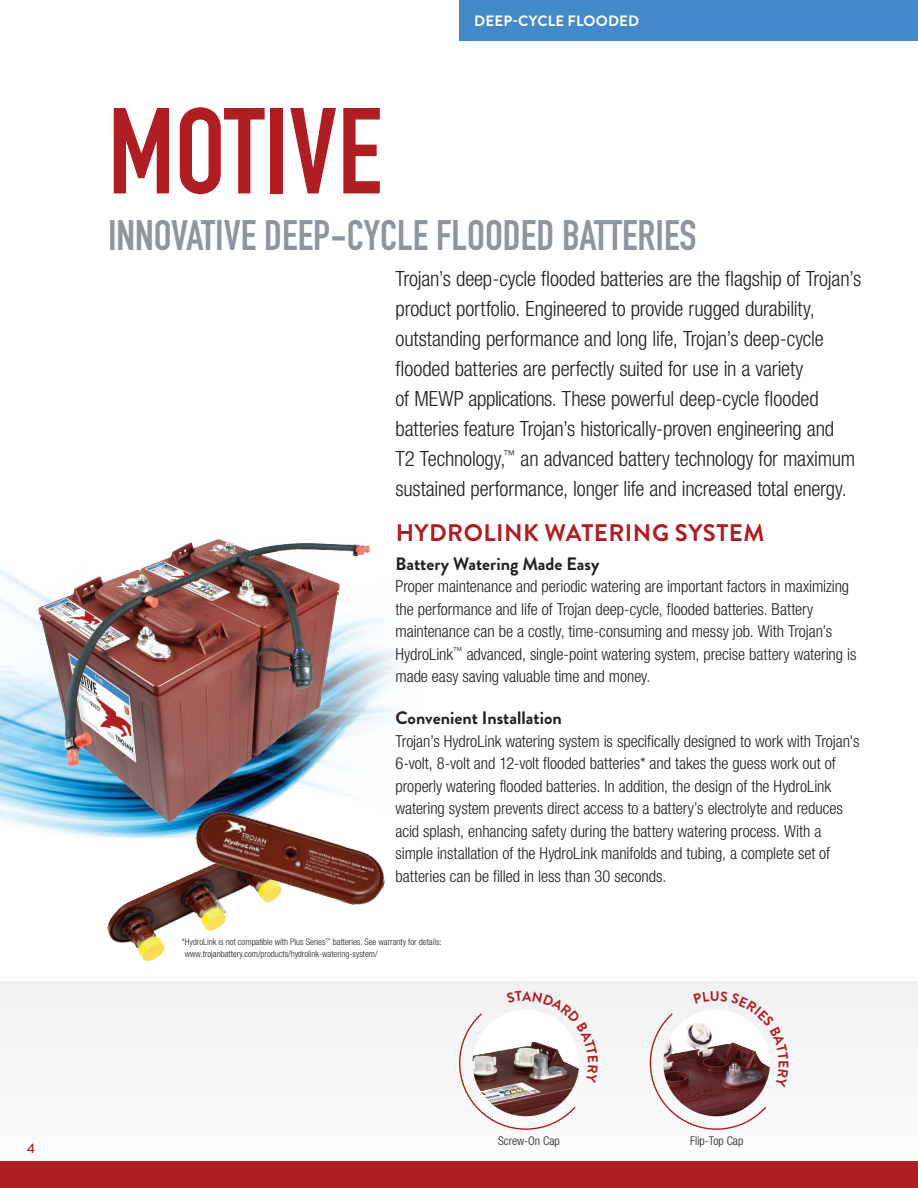
<style>
.page{position:relative;width:918px;height:1188px;background:#fff}
.page>*{position:absolute;margin:0;border:0;box-sizing:border-box;transform-origin:0 0}
.t1{font:700 120px "DIN Condensed";color:#af1e22}
.t2{font:700 42px "DIN Condensed";color:#8f959d}
.TB_SubHead_195__9_5{font:700 24px "Brandon Grotesque";letter-spacing:.02em;color:#af1e22}
.t3{font:300 condensed 21px/30px "Helvetica Neue LT Std";letter-spacing:-.01em;color:#231f20}
.TB_SubHead_195__9_5-2{font:700 18px "Brandon Grotesque";color:#231f20}
.TB_SubHead_195__9_5-3{font:300 condensed 16.5px/22.5px "Helvetica Neue LT Std";letter-spacing:-.005em;color:#231f20}
.Red_Subhead_Small{font:700 15px "Brandon Grotesque";letter-spacing:.01em;color:#fff}
.t4{font:500 13.5px "Brandon Grotesque";color:#af1e22}
.TB_Notes{font:300 condensed 12px "Helvetica Neue LT Std";color:#231f20}
.TB_Notes-2{font:300 condensed 9px/12px "Helvetica Neue LT Std";color:#231f20}
</style>
<div class="page">
<div style="left:0;top:982px;width:918px;height:206px;background:#f7f7f8"></div>
<img style="left:0;top:568px;width:399px;height:270px">
<div style="left:459px;top:0;width:459px;height:40px;background:#428ac9"></div>
<img style="left:34px;top:539px;width:338px;height:284px">
<img style="left:107px;top:875px;width:120px;height:87px">
<img style="left:189px;top:806px;width:203px;height:105px">
<div style="left:0;top:1161px;width:918px;height:27px;background:#af1e22"></div>
<svg style="left:459px;top:1013px;width:120px;height:117px"></svg>
<svg style="left:649px;top:1013px;width:121px;height:117px"></svg>
<p class="t4" style="left:27px;top:1139px;width:10px">4</p>
<p class="Red_Subhead_Small" style="left:474px;top:10px;width:167px">DEEP-CYCLE FLOODED</p>
<p class="t1" style="left:108px;top:71px;width:275px">MOTIVE</p>
<p class="t2" style="left:108px;top:207px;width:590px">INNOVATIVE DEEP-CYCLE FLOODED BATTERIES</p>
<p class="t3" style="left:396px;top:264px;width:467px">Trojan’s deep-cycle flooded batteries are the flagship of Trojan’s product portfolio. Engineered to provide rugged durability, outstanding performance and long life, Trojan’s deep-cycle flooded batteries are perfectly suited for use in a variety<br>of MEWP applications. These powerful deep-cycle flooded batteries feature Trojan’s historically-proven engineering and<br>T2 Technology,<sup>™</sup> an advanced battery technology for maximum sustained performance, longer life and increased total energy.</p>
<p class="TB_SubHead_195__9_5" style="left:396px;top:516px;width:370px">HYDROLINK WATERING SYSTEM</p>
<p class="TB_SubHead_195__9_5-2" style="left:396px;top:551px;width:205px">Battery Watering Made Easy</p>
<p class="TB_SubHead_195__9_5-3" style="left:396px;top:575px;width:462px">Proper maintenance and periodic watering are important factors in maximizing the performance and life of Trojan deep-cycle, flooded batteries. Battery maintenance can be a costly, time-consuming and messy job. With Trojan’s HydroLink<sup>™</sup> advanced, single-point watering system, precise battery watering is made easy saving valuable time and money.</p>
<p class="TB_SubHead_195__9_5-2" style="left:396px;top:705px;width:168px">Convenient Installation</p>
<p class="TB_SubHead_195__9_5-3" style="left:396px;top:729px;width:465px">Trojan’s HydroLink watering system is specifically designed to work with Trojan's 6-volt, 8-volt and 12-volt flooded batteries* and takes the guess work out of properly watering flooded batteries. In addition, the design of the HydroLink watering system prevents direct access to a battery’s electrolyte and reduces acid splash, enhancing safety during the battery watering process. With a simple installation of the HydroLink manifolds and tubing, a complete set of batteries can be filled in less than 30 seconds.</p>
<p class="TB_Notes-2" style="left:185px;top:935px;width:258px;text-indent:-3px">*HydroLink is not compatible with Plus Series<sup>™</sup> batteries. See warranty for details: www.trojanbattery.com/products/hydrolink-watering-system/</p>
<p class="TB_Notes" style="left:498px;top:1133px;width:63px">Screw-On Cap</p>
<p class="TB_Notes" style="left:690px;top:1133px;width:55px">Flip-Top Cap</p>
</div>
